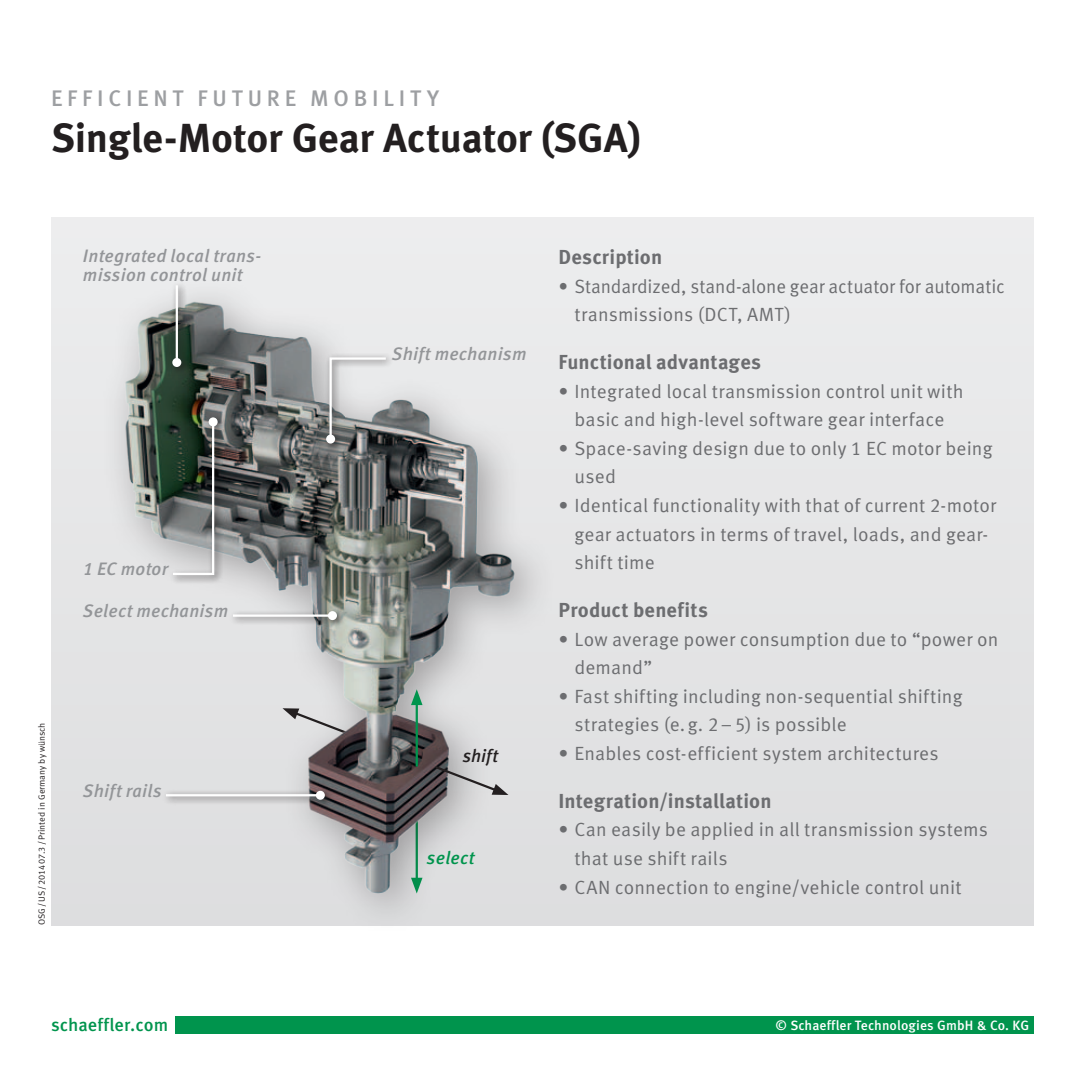
<style>
.page{position:relative;width:1085px;height:1085px;background:#fff}
.page>*{position:absolute;margin:0;border:0;box-sizing:border-box;transform-origin:0 0}
.t1{font:700 40.5px "Schaeffler Meta";letter-spacing:-.01em;color:#231f20}
.t2{font:500 22.5px "Schaeffler Meta";letter-spacing:.21em;color:#9d9fa2}
.t3{font:700 20.25px "Schaeffler Meta";letter-spacing:.005em;color:#6c6d70}
.t4{font:19.12px/28.6px "Schaeffler Meta";letter-spacing:.01em;color:#6c6d70}
.t5{font:italic 500 18px/18px "Schaeffler Meta";letter-spacing:.015em;color:#939598}
.t6{font:500 18px "Schaeffler Meta";letter-spacing:.01em;color:#00944d}
.t7{font:italic 500 18px "Schaeffler Meta";letter-spacing:.015em;color:#00944d}
.t8{font:italic 500 18px "Schaeffler Meta";color:#231f20}
.t9{font:500 13.5px "Schaeffler Meta";letter-spacing:.01em;color:#fff}
.t10{font:9px "Schaeffler Meta";color:#231f20}
</style>
<div class="page">
<div style="left:51px;top:217px;width:982px;height:708px;background:#e5e6e7"></div>
<div style="left:175px;top:1016px;width:858px;height:17px;background:#00944d"></div>
<div style="left:100px;top:277px;width:456px;height:658px;background:#231f20;opacity:.35"></div>
<img style="left:100px;top:284px;width:426px;height:622px">
<div style="left:169px;top:413px;width:57px;height:171px;background:#231f20;opacity:.75"></div>
<svg style="left:171px;top:419px;width:44px;height:157px"></svg>
<div style="left:208px;top:417px;width:9px;height:9px;background:#fff;border-radius:50%"></div>
<div style="left:162px;top:786px;width:172px;height:22px;background:#231f20;opacity:.75"></div>
<hr style="left:166px;top:794px;width:154px;height:2px;background:#fff">
<div style="left:316px;top:790px;width:9px;height:9px;background:#fff;border-radius:50%"></div>
<div style="left:322px;top:352px;width:72px;height:100px;background:#231f20;opacity:.75"></div>
<svg style="left:328px;top:356px;width:60px;height:85px"></svg>
<div style="left:326px;top:434px;width:9px;height:9px;background:#fff;border-radius:50%"></div>
<div style="left:168px;top:281px;width:22px;height:95px;background:#231f20;opacity:.75"></div>
<hr style="left:176px;top:285px;width:2px;height:77px;background:#fff">
<div style="left:172px;top:358px;width:9px;height:9px;background:#fff;border-radius:50%"></div>
<div style="left:229px;top:607px;width:116px;height:22px;background:#231f20;opacity:.75"></div>
<hr style="left:233px;top:614px;width:99px;height:2px;background:#fff">
<div style="left:328px;top:611px;width:9px;height:9px;background:#fff;border-radius:50%"></div>
<svg style="left:432px;top:764px;width:76px;height:30px"></svg>
<hr style="left:415px;top:701px;width:3px;height:65px;background:#00944d">
<svg style="left:411px;top:689px;width:11px;height:16px"></svg>
<p class="t2" style="left:51px;top:84px;width:389px">EFFICIENT FUTURE MOBILITY</p>
<h1 class="t1" style="left:51px;top:112px;width:591px">Single-Motor Gear Actuator (SGA)</h1>
<p class="t5" style="left:83px;top:247px;width:180px">Integrated local trans&shy;mission control unit</p>
<p class="t5" style="left:83px;top:560px;width:87px">1 EC motor</p>
<p class="t5" style="left:83px;top:602px;width:147px">Select mechanism</p>
<p class="t10" style="left:36px;top:925px;width:204px;rotate:-90deg">OSG/US/201407.3/Printed in Germany by wünsch</p>
<p class="t5" style="left:83px;top:781px;width:80px">Shift rails</p>
<p class="t6" style="left:51px;top:1013px;width:119px">schaeffler.com</p>
<p class="t5" style="left:392px;top:344px;width:136px">Shift mechanism</p>
<p class="t8" style="left:462px;top:744px;width:37px">shift</p>
<p class="t7" style="left:427px;top:846px;width:49px">select</p>
<p class="t3" style="left:558px;top:244px;width:105px">Description</p>
<p class="t4" style="left:574px;top:272px;width:432px;text-indent:-16px">• Standardized, stand-alone gear actuator for automatic transmissions (DCT, AMT)</p>
<p class="t3" style="left:558px;top:349px;width:204px">Functional advantages</p>
<p class="t4" style="left:558px;top:377px;width:407px;text-align:center">• Integrated local transmission control unit with basic and high-level software gear interface</p>
<p class="t4" style="left:574px;top:434px;width:419px;text-indent:-16px">• Space-saving design due to only 1 EC motor being used</p>
<p class="t4" style="left:574px;top:491px;width:423px;text-indent:-16px">• Identical functionality with that of current 2-motor gear actuators in terms of travel, loads, and gear&shy;shift time</p>
<p class="t3" style="left:558px;top:597px;width:151px">Product benefits</p>
<p class="t4" style="left:574px;top:625px;width:425px;text-indent:-16px">• Low average power consumption due to “power on demand”</p>
<p class="t4" style="left:574px;top:682px;width:389px;text-indent:-16px">• Fast shifting including non-sequential shifting strategies (e.g. 2–5) is possible</p>
<p class="t4" style="left:558px;top:739px;width:382px">• Enables cost-efficient system architectures</p>
<p class="t3" style="left:558px;top:787px;width:214px">Integration/installation</p>
<p class="t4" style="left:574px;top:815px;width:415px;text-indent:-16px">• Can easily be applied in all transmission systems that use shift rails</p>
<p class="t4" style="left:558px;top:872px;width:405px">• CAN connection to engine/vehicle control unit</p>
<p class="t9" style="left:775px;top:1017px;width:255px">© Schaeffler Technologies GmbH &amp; Co. KG</p>
</div>
